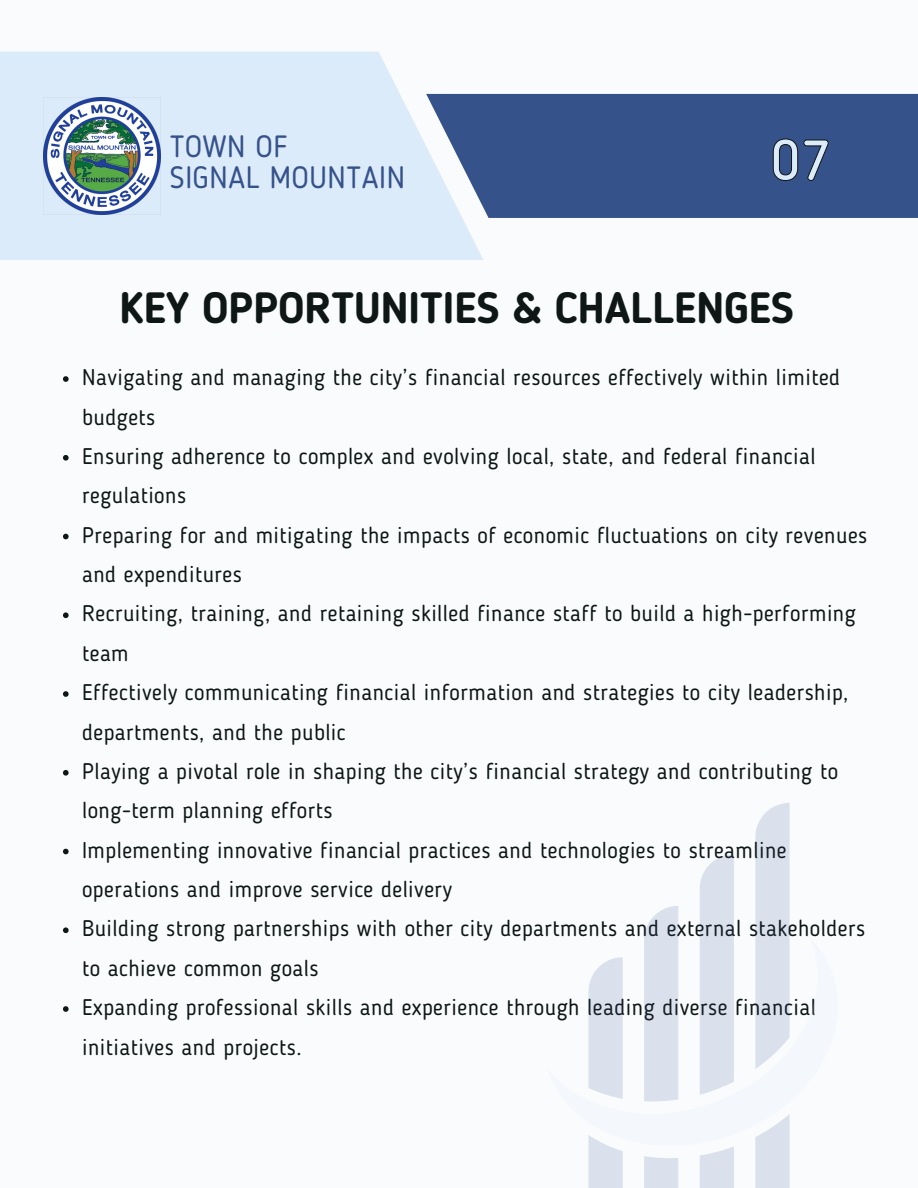
<style>
.page{position:relative;width:918px;height:1188px;background:#f9fbfd}
.page>*{position:absolute;margin:0;border:0;box-sizing:border-box;transform-origin:0 0}
.t1{font:500 56.55px "Blogger Sans";color:#dcebf9}
.t2{font:700 43.5px "Blogger Sans";color:#0f1616}
.t3{font:30.6px/31.5px "Blogger Sans";letter-spacing:.02em;color:#36528b}
.t4{font:22.5px/39.3px "Blogger Sans";letter-spacing:.02em;color:#0f1616}
</style>
<div class="page">
<div style="left:483px;top:94px;width:435px;height:124px;background:#36528b"></div>
<svg style="left:0;top:52px;width:483px;height:208px;fill:#dcebf9"></svg>
<svg style="left:63px;top:376px;width:6px;height:6px"></svg>
<svg style="left:63px;top:455px;width:6px;height:6px"></svg>
<svg style="left:63px;top:534px;width:6px;height:5px"></svg>
<svg style="left:63px;top:612px;width:6px;height:6px"></svg>
<svg style="left:63px;top:691px;width:6px;height:6px"></svg>
<svg style="left:63px;top:770px;width:6px;height:6px"></svg>
<svg style="left:63px;top:849px;width:6px;height:5px"></svg>
<svg style="left:63px;top:927px;width:6px;height:6px"></svg>
<svg style="left:63px;top:1006px;width:6px;height:6px"></svg>
<svg style="left:588px;top:1146px;width:35px;height:42px"></svg>
<svg style="left:644px;top:906px;width:34px;height:31px"></svg>
<svg style="left:644px;top:1156px;width:34px;height:32px"></svg>
<svg style="left:700px;top:854px;width:34px;height:83px"></svg>
<svg style="left:700px;top:1146px;width:34px;height:42px"></svg>
<svg style="left:755px;top:803px;width:35px;height:134px"></svg>
<svg style="left:755px;top:1146px;width:35px;height:42px"></svg>
<svg style="left:588px;top:937px;width:202px;height:209px"></svg>
<svg style="left:773px;top:139px;width:56px;height:42px"></svg>
<img style="left:44px;top:97px;width:117px;height:117px">
<h3 class="t3" style="left:170px;top:133px;width:237px">TOWN OF<br>SIGNAL MOUNTAIN</h3>
<h1 class="t1" style="left:771px;top:137px;width:61px">07</h1>
<p class="t2" style="left:120px;top:290px;width:676px">KEY OPPORTUNITIES &amp; CHALLENGES</p>
<p class="t4" style="left:82px;top:360px;width:760px">Navigating and managing the city’s financial resources effectively within limited budgets<br>Ensuring adherence to complex and evolving local, state, and federal financial regulations</p>
<p class="t4" style="left:82px;top:517px;width:787px">Preparing for and mitigating the impacts of economic fluctuations on city revenues and expenditures</p>
<p class="t4" style="left:82px;top:596px;width:775px">Recruiting, training, and retaining skilled finance staff to build a high-performing team</p>
<p class="t4" style="left:82px;top:675px;width:768px">Effectively communicating financial information and strategies to city leadership, departments, and the public</p>
<p class="t4" style="left:82px;top:753px;width:785px">Playing a pivotal role in shaping the city’s financial strategy and contributing to long-term planning efforts<br>Implementing innovative financial practices and technologies to streamline operations and improve service delivery<br>Building strong partnerships with other city departments and external stakeholders to achieve common goals</p>
<p class="t4" style="left:82px;top:990px;width:735px">Expanding professional skills and experience through leading diverse financial initiatives and projects.</p>
</div>
